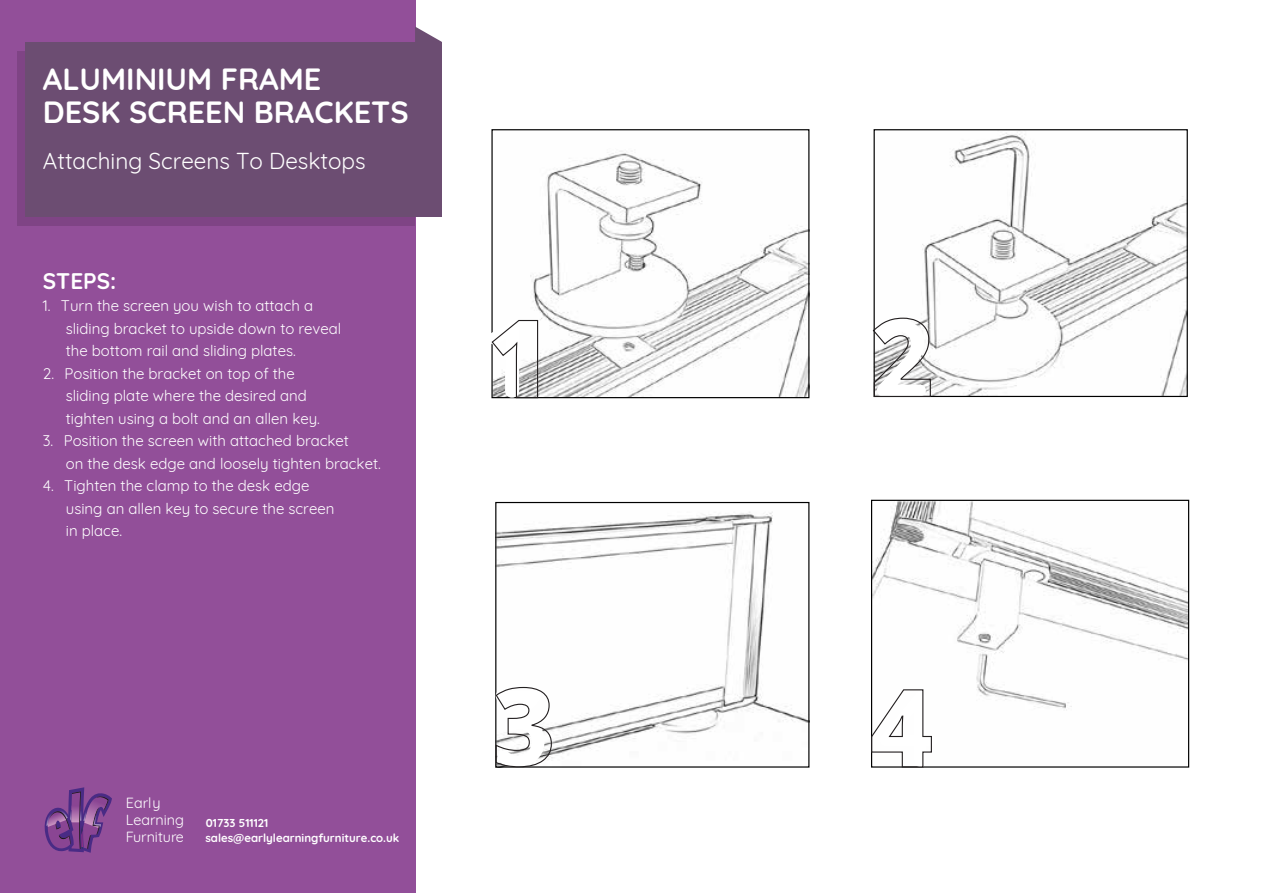
<style>
.page{position:relative;width:1263px;height:893px;background:#fff}
.page>*{position:absolute;margin:0;border:0;box-sizing:border-box;transform-origin:0 0}
.t1{font:700 108px "Quicksand";color:#fff}
.t2{font:700 30.6px/32.8px "Quicksand";color:#fff}
.t3{font:22.5px "Quicksand";color:#fff}
.t4{font:700 22.5px "Quicksand";color:#fff}
.t5{font:15px/22.5px "Quicksand";color:#fff}
.t6{font:14.4px/17.2px "Quicksand";color:#fff}
.t7{font:700 11.4px/15.8px "Quicksand";color:#fff}
</style>
<div class="page">
<div style="left:0;top:0;width:415px;height:893px;background:#924f99"></div>
<div style="left:17px;top:51px;width:398px;height:175px;background:linear-gradient(to right,#7f4485,#7f4485)"></div>
<svg style="left:415px;top:27px;width:27px;height:15px"></svg>
<div style="left:25px;top:42px;width:417px;height:174px;background:#6c4d72"></div>
<svg style="left:491px;top:129px;width:318px;height:269px"></svg>
<svg style="left:873px;top:129px;width:315px;height:268px"></svg>
<svg style="left:495px;top:502px;width:314px;height:266px"></svg>
<svg style="left:871px;top:500px;width:318px;height:268px"></svg>
<svg style="left:491px;top:319px;width:48px;height:80px"></svg>
<svg style="left:495px;top:686px;width:57px;height:82px"></svg>
<svg style="left:871px;top:689px;width:61px;height:79px"></svg>
<svg style="left:872px;top:317px;width:59px;height:81px"></svg>
<svg style="left:44px;top:787px;width:68px;height:66px"></svg>
<h2 class="t2" style="left:43px;top:60px;width:367px">ALUMINIUM FRAME<br>DESK SCREEN BRACKETS</h2>
<h3 class="t3" style="left:43px;top:143px;width:324px">Attaching Screens To Desktops</h3>
<h3 class="t4" style="left:43px;top:262px;width:75px">STEPS:</h3>
<p class="t5" style="left:66px;top:293px;width:277px;text-indent:-23px">1. Turn the screen you wish to attach a sliding bracket to upside down to reveal the bottom rail and sliding plates.</p>
<p class="t5" style="left:66px;top:361px;width:256px;text-indent:-23px">2. Position the bracket on top of the sliding plate where the desired and tighten using a bolt and an allen key.</p>
<p class="t5" style="left:66px;top:428px;width:316px;text-indent:-23px">3. Position the screen with attached bracket<br>on the desk edge and loosely tighten bracket.</p>
<p class="t5" style="left:66px;top:473px;width:270px;text-indent:-23px">4. Tighten the clamp to the desk edge using an allen key to secure the screen in place.</p>
<p class="t6" style="left:126px;top:792px;width:60px">Early<br>Learning<br>Furniture</p>
<p class="t7" style="left:205px;top:814px;width:195px">01733 511121 sales@earlylearningfurniture.co.uk</p>
<h1 class="t1" style="left:488px;top:270px;width:41px">1</h1>
<h1 class="t1" style="left:492px;top:638px;width:58px">3</h1>
<h1 class="t1" style="left:871px;top:269px;width:59px">2</h1>
</div>
